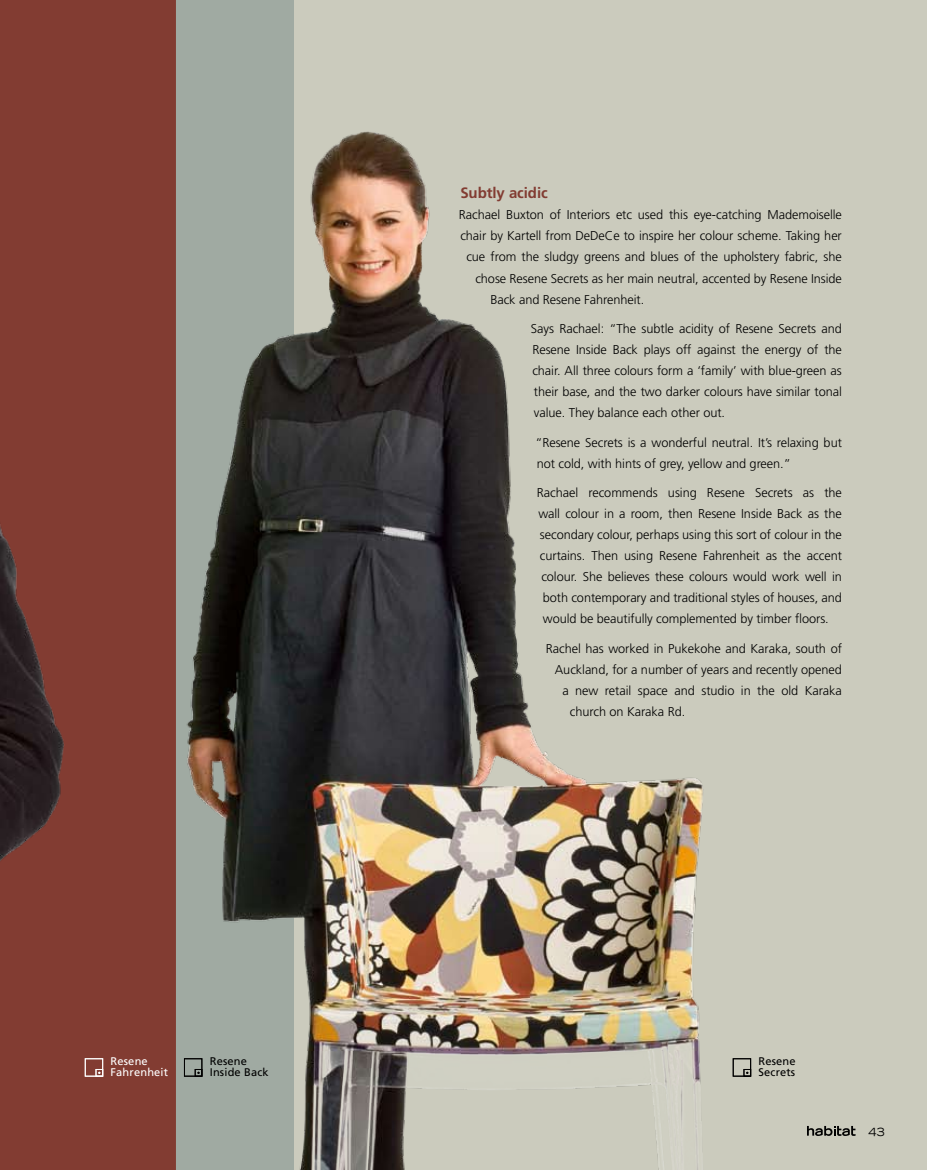
<style>
.page{position:relative;width:927px;height:1170px;background:#fff}
.page>*{position:absolute;margin:0;border:0;box-sizing:border-box;transform-origin:0 0}
.t1{font:700 15px "Frutiger";letter-spacing:-.005em;color:#823c32}
.t2{font:300 12.75px/21px "Frutiger";letter-spacing:-.005em;color:#000;text-align:justify}
.t3{font:expanded 11.25px "Trade Gothic LH";color:#000}
.t4{font:11.1px/11.1px "Frutiger";letter-spacing:.015em;color:#000}
.t5{font:11.1px/11.1px "Frutiger";letter-spacing:.015em;color:#fff}
</style>
<div class="page">
<div style="left:0;top:0;width:927px;height:1169px;background:#cbcbbd"></div>
<div style="left:73px;top:0;width:221px;height:1169px;background:#a0aaa2"></div>
<div style="left:0;top:0;width:176px;height:128px;background:#823c32"></div>
<img style="left:0;top:128px;width:48px;height:1041px">
<img style="left:48px;top:117px;width:704px;height:1052px">
<div style="left:85px;top:1058px;width:18px;height:18px;border:1px solid #fff"></div>
<div style="left:96px;top:1069px;width:7px;height:7px;border:1px solid #fff"></div>
<div style="left:733px;top:1058px;width:18px;height:18px;border:1px solid #000"></div>
<div style="left:744px;top:1069px;width:7px;height:7px;border:1px solid #000"></div>
<div style="left:184px;top:1058px;width:18px;height:18px;border:1px solid #000"></div>
<div style="left:195px;top:1069px;width:7px;height:7px;border:1px solid #000"></div>
<svg style="left:807px;top:1126px;width:48px;height:9px"></svg>
<p class="t1" style="left:460px;top:184px;width:89px">Subtly acidic</p>
<p class="t2" style="left:459px;top:205px;width:385px">Rachael Buxton of Interiors etc used this eye-catching Mademoiselle</p>
<p class="t2" style="left:460px;top:226px;width:383px">chair by Kartell from DeDeCe to inspire her colour scheme. Taking her</p>
<p class="t2" style="left:466px;top:247px;width:377px">cue from the sludgy greens and blues of the upholstery fabric, she</p>
<p class="t2" style="left:475px;top:268px;width:368px">chose Resene Secrets as her main neutral, accented by Resene Inside</p>
<p class="t2" style="left:490px;top:289px;width:155px">Back and Resene Fahrenheit.</p>
<p class="t2" style="left:531px;top:318px;width:313px">Says Rachael: “The subtle acidity of Resene Secrets and Resene Inside Back plays off against the energy of the chair. All three colours form a ‘family’ with blue-green as their base, and the two darker colours have similar tonal value. They balance each other out.</p>
<p class="t2" style="left:535px;top:432px;width:308px">“Resene Secrets is a wonderful neutral. It’s relaxing but not cold, with hints of grey, yellow and green.”</p>
<p class="t2" style="left:537px;top:482px;width:307px;text-align:center">Rachael recommends using Resene Secrets as the wall colour in a room, then Resene Inside Back as the secondary colour, perhaps using this sort of colour in the curtains. Then using Resene Fahrenheit as the accent colour. She believes these colours would work well in both contemporary and traditional styles of houses, and would be beautifully complemented by timber floors.</p>
<p class="t2" style="left:546px;top:638px;width:298px">Rachel has worked in Pukekohe and Karaka, south of</p>
<p class="t2" style="left:555px;top:659px;width:289px">Auckland, for a number of years and recently opened</p>
<p class="t2" style="left:562px;top:680px;width:281px">a new retail space and studio in the old Karaka</p>
<p class="t2" style="left:570px;top:701px;width:117px">church on Karaka Rd.</p>
<p class="t5" style="left:111px;top:1055px;width:59px">Resene<br>Fahrenheit</p>
<p class="t4" style="left:758px;top:1055px;width:39px">Resene<br>Secrets</p>
<p class="t4" style="left:210px;top:1055px;width:61px">Resene<br>Inside Back</p>
<p class="t3" style="left:869px;top:1124px;width:18px">43</p>
</div>
